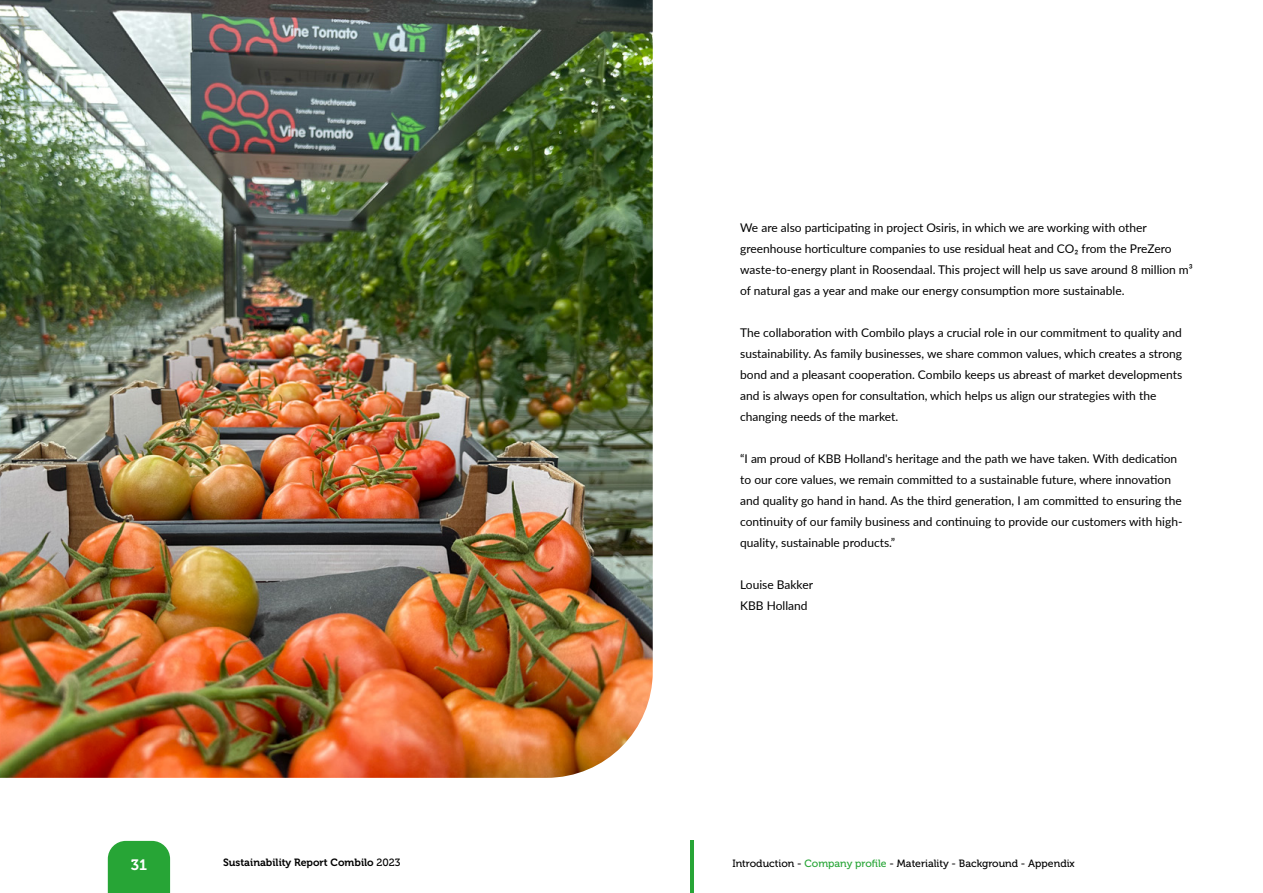
<style>
.page{position:relative;width:1263px;height:893px;background:#fff}
.page>*{position:absolute;margin:0;border:0;box-sizing:border-box;transform-origin:0 0}
.t1{font:15px "Museo 700";color:#fff}
.Body_text_-_Lato{font:12px/21px "Lato";color:#000}
.t2{font:10.5px "Museo 500";color:#000}
.t3{font:10.5px "Museo 700";color:#000}
.s1{font-family:"Museo 500"}
.s2{color:#27a536}
</style>
<div class="page">
<img style="left:0;top:0;width:653px;height:778px">
<hr style="left:690px;top:841px;width:3px;height:52px;background:#27a536">
<div style="left:108px;top:841px;width:62px;height:52px;background:#27a536"></div>
<p class="Body_text_-_Lato" style="left:740px;top:216px;width:454px">We are also participating in project Osiris, in which we are working with other greenhouse horticulture companies to use residual heat and CO₂ from the PreZero waste-to-energy plant in Roosendaal. This project will help us save around 8 million m³ of natural gas a year and make our energy consumption more sustainable.</p>
<p class="Body_text_-_Lato" style="left:740px;top:321px;width:443px">The collaboration with Combilo plays a crucial role in our commitment to quality and sustainability. As family businesses, we share common values, which creates a strong bond and a pleasant cooperation. Combilo keeps us abreast of market developments and is always open for consultation, which helps us align our strategies with the changing needs of the market.</p>
<p class="Body_text_-_Lato" style="left:740px;top:447px;width:444px">“I am proud of KBB Holland's heritage and the path we have taken. With dedication to our core values, we remain committed to a sustainable future, where innovation and quality go hand in hand. As the third generation, I am committed to ensuring the continuity of our family business and continuing to provide our customers with high&shy;quality, sustainable products.”</p>
<p class="Body_text_-_Lato" style="left:740px;top:573px;width:74px">Louise Bakker</p>
<p class="Body_text_-_Lato" style="left:740px;top:594px;width:69px">KBB Holland</p>
<p class="t1" style="left:131px;top:856px;width:18px">31</p>
<p class="t3" style="left:223px;top:857px;width:179px">Sustainability Report Combilo <span class="s1">2023</span></p>
<p class="t2" style="left:732px;top:857px;width:344px">Introduction - <span class="s2">Company profile</span> - Materiality - Background - Appendix</p>
</div>
